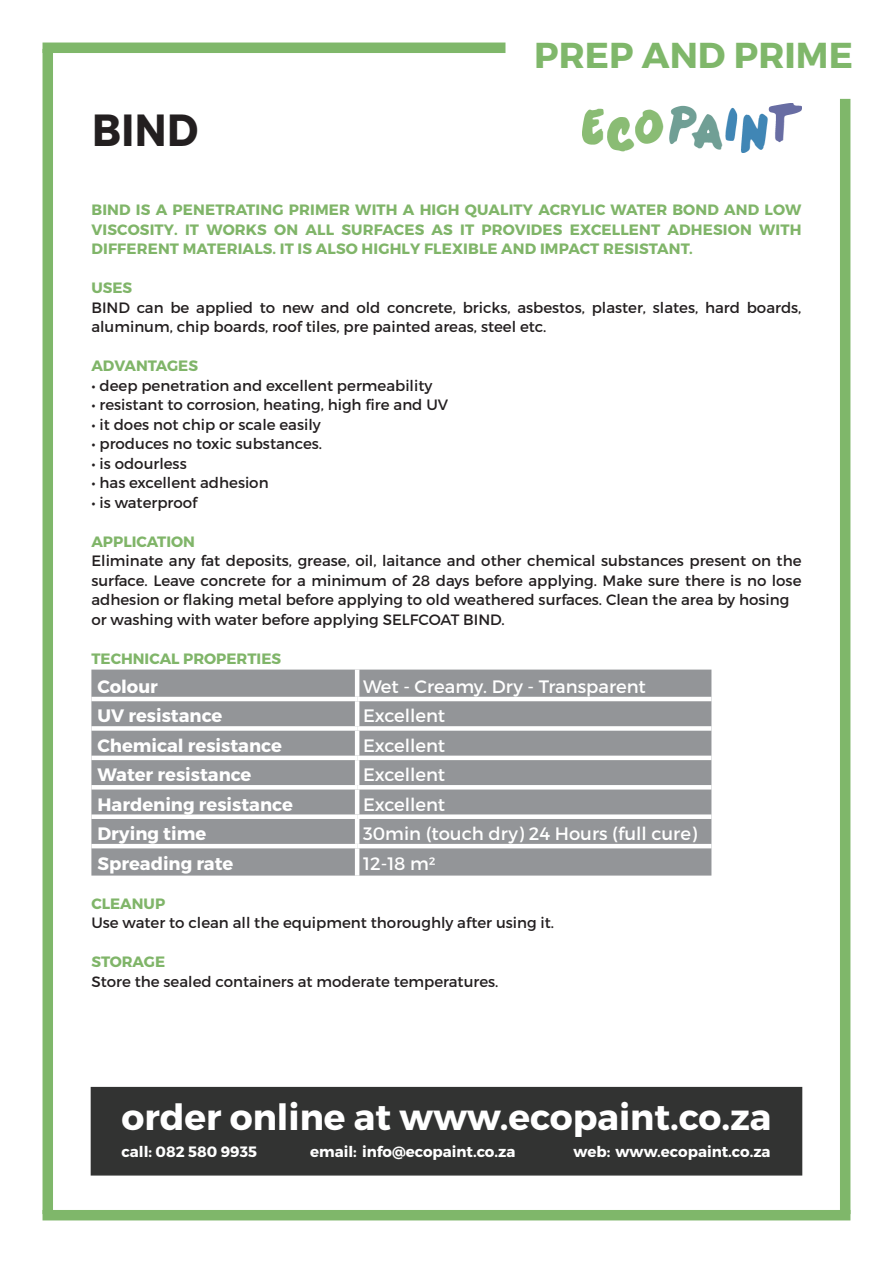
<style>
.page{position:relative;width:893px;height:1263px;background:#fff}
.page>*{position:absolute;margin:0;border:0;box-sizing:border-box;transform-origin:0 0}
.t1{font:700 45px "Montserrat";color:#231f20;scale:.9 1}
.t2{font:700 36px "Montserrat";color:#fff}
.t3{font:700 36px "Montserrat";color:#7fb76a}
.t4{font:18px "Montserrat";color:#fff}
.t5{font:700 18px "Montserrat";color:#fff}
.t6{font:15px/19.5px "Montserrat";color:#231f20}
.t7{font:700 15px/19.5px "Montserrat";color:#80b569;text-align:justify}
.t8{font:700 15px "Montserrat";color:#fff}
</style>
<div class="page">
<img style="left:582px;top:104px;width:220px;height:49px">
<div style="left:43px;top:43px;width:462px;height:10px;background:#7fb76a"></div>
<div style="left:43px;top:49px;width:10px;height:1165px;background:#7fb76a"></div>
<div style="left:840px;top:99px;width:10px;height:1115px;background:#7fb76a"></div>
<div style="left:43px;top:1210px;width:807px;height:10px;background:#7fb76a"></div>
<div style="left:91px;top:1087px;width:711px;height:88px;background:#323332"></div>
<div style="left:91px;top:670px;width:620px;height:205px;background:#939598"></div>
<hr style="left:355px;top:670px;width:4px;height:27px;background:#fff">
<hr style="left:91px;top:697px;width:266px;height:4px;background:#fff">
<hr style="left:357px;top:697px;width:354px;height:4px;background:#fff">
<hr style="left:355px;top:701px;width:4px;height:25px;background:#fff">
<div style="left:91px;top:726px;width:266px;height:5px;background:#fff"></div>
<div style="left:357px;top:726px;width:354px;height:5px;background:#fff"></div>
<hr style="left:355px;top:731px;width:4px;height:25px;background:#fff">
<hr style="left:91px;top:756px;width:266px;height:4px;background:#fff">
<hr style="left:357px;top:756px;width:354px;height:4px;background:#fff">
<hr style="left:355px;top:760px;width:4px;height:25px;background:#fff">
<hr style="left:91px;top:785px;width:266px;height:4px;background:#fff">
<hr style="left:357px;top:785px;width:354px;height:4px;background:#fff">
<hr style="left:355px;top:789px;width:4px;height:25px;background:#fff">
<div style="left:91px;top:814px;width:266px;height:5px;background:#fff"></div>
<div style="left:357px;top:814px;width:354px;height:5px;background:#fff"></div>
<hr style="left:355px;top:819px;width:4px;height:25px;background:#fff">
<hr style="left:91px;top:844px;width:266px;height:4px;background:#fff">
<hr style="left:357px;top:844px;width:354px;height:4px;background:#fff">
<hr style="left:355px;top:848px;width:4px;height:27px;background:#fff">
<p class="t1" style="left:92px;top:102px;width:119px">BIND</p>
<h2 class="t3" style="left:534px;top:33px;width:320px">PREP AND PRIME</h2>
<p class="t7" style="left:91px;top:200px;width:711px">BIND IS A PENETRATING PRIMER WITH A HIGH QUALITY ACRYLIC WATER BOND AND LOW VISCOSITY. IT WORKS ON ALL SURFACES AS IT PROVIDES EXCELLENT ADHESION WITH DIFFERENT MATERIALS. IT IS ALSO HIGHLY FLEXIBLE AND IMPACT RESISTANT.</p>
<p class="t7" style="left:91px;top:278px;width:42px">USES</p>
<p class="t6" style="left:91px;top:297px;width:712px">BIND can be applied to new and old concrete, bricks, asbestos, plaster, slates, hard boards, aluminum, chip boards, roof tiles, pre painted areas, steel etc.</p>
<p class="t7" style="left:91px;top:356px;width:108px">ADVANTAGES</p>
<p class="t6" style="left:91px;top:375px;width:342px">• deep penetration and excellent permeability</p>
<p class="t6" style="left:91px;top:395px;width:358px">• resistant to corrosion, heating, high fire and UV</p>
<p class="t6" style="left:91px;top:414px;width:231px">• it does not chip or scale easily</p>
<p class="t6" style="left:91px;top:434px;width:232px">• produces no toxic substances.</p>
<p class="t6" style="left:91px;top:453px;width:97px">• is odourless</p>
<p class="t6" style="left:91px;top:473px;width:179px">• has excellent adhesion</p>
<p class="t6" style="left:91px;top:492px;width:107px">• is waterproof</p>
<p class="t7" style="left:91px;top:532px;width:105px">APPLICATION</p>
<p class="t6" style="left:91px;top:551px;width:712px;text-align:justify">Eliminate any fat deposits, grease, oil, laitance and other chemical substances present on the surface. Leave concrete for a minimum of 28 days before applying. Make sure there is no lose adhesion or flaking metal before applying to old weathered surfaces. Clean the area by hosing</p>
<p class="t6" style="left:91px;top:609px;width:415px">or washing with water before applying SELFCOAT BIND.</p>
<p class="t7" style="left:91px;top:649px;width:191px">TECHNICAL PROPERTIES</p>
<p class="t5" style="left:97px;top:675px;width:62px">Colour</p>
<p class="t4" style="left:363px;top:675px;width:284px">Wet - Creamy. Dry - Transparent</p>
<p class="t5" style="left:97px;top:705px;width:126px">UV resistance</p>
<p class="t4" style="left:363px;top:705px;width:84px">Excellent</p>
<p class="t5" style="left:97px;top:734px;width:186px">Chemical resistance</p>
<p class="t4" style="left:363px;top:734px;width:84px">Excellent</p>
<p class="t5" style="left:97px;top:764px;width:156px">Water resistance</p>
<p class="t4" style="left:363px;top:764px;width:84px">Excellent</p>
<p class="t5" style="left:97px;top:793px;width:197px">Hardening resistance</p>
<p class="t4" style="left:363px;top:793px;width:84px">Excellent</p>
<p class="t5" style="left:97px;top:822px;width:110px">Drying time</p>
<p class="t4" style="left:363px;top:823px;width:335px">30min (touch dry) 24 Hours (full cure)</p>
<p class="t5" style="left:97px;top:852px;width:137px">Spreading rate</p>
<p class="t4" style="left:363px;top:852px;width:74px">12-18 m²</p>
<p class="t7" style="left:91px;top:894px;width:75px">CLEANUP</p>
<p class="t6" style="left:91px;top:913px;width:464px">Use water to clean all the equipment thoroughly after using it.</p>
<p class="t7" style="left:91px;top:952px;width:75px">STORAGE</p>
<p class="t6" style="left:91px;top:971px;width:409px">Store the sealed containers at moderate temperatures.</p>
<h2 class="t2" style="left:121px;top:1095px;width:652px">order online at www.ecopaint.co.za</h2>
<p class="t8" style="left:122px;top:1142px;width:137px">call: 082 580 9935</p>
<p class="t8" style="left:310px;top:1142px;width:207px">email: info@ecopaint.co.za</p>
<p class="t8" style="left:574px;top:1142px;width:198px">web: www.ecopaint.co.za</p>
</div>
